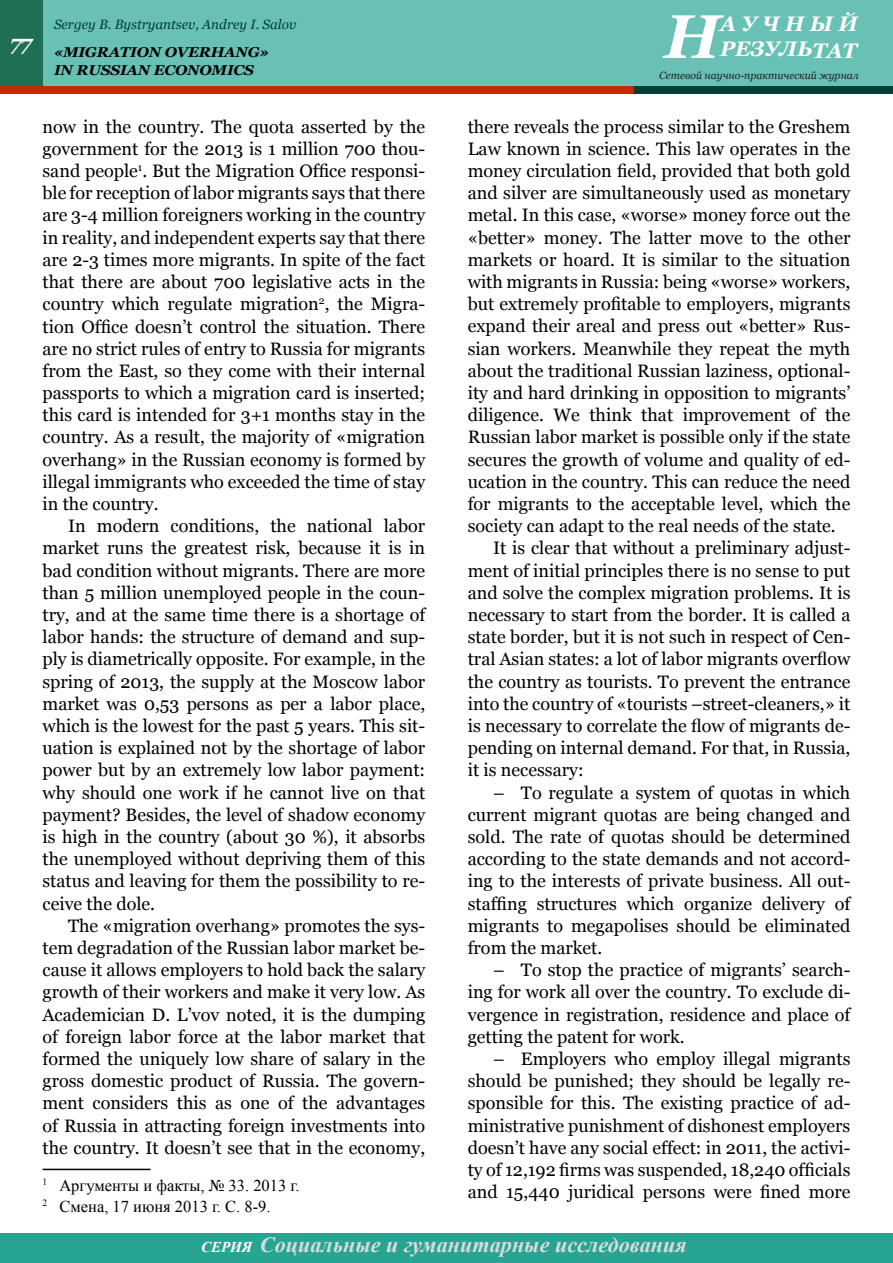
<style>
.page{position:relative;width:893px;height:1263px;background:#fff}
.page>*{position:absolute;margin:0;border:0;box-sizing:border-box;transform-origin:0 0}
.t1{font:italic 700 61.5px "Georgia";color:#fff}
.t2{font:italic 700 21.75px "Times New Roman";color:#dadbdc}
.t3{font:italic 700 21px/25.2px "Georgia";color:#fff}
.t4{font:18px/22.2px "Georgia";color:#000;text-align:justify}
.t5{font:16.5px/21.3px "Times New Roman";color:#000}
.t6{font:italic 700 14.25px/18px "Georgia";letter-spacing:-.01em;color:#000;scale:1.05 1}
.t7{font:italic 13.5px "Georgia";color:#003f37}
.t8{font:italic 10.5px "Georgia";color:#222}
.s1{font-size:15px;color:#fff}
</style>
<div class="page">
<div style="left:0;top:0;width:893px;height:94px;background:#69c0b4"></div>
<div style="left:0;top:0;width:43px;height:90px;background:#1e6f56"></div>
<div style="left:0;top:86px;width:655px;height:8px;background:#c62900"></div>
<div style="left:634px;top:86px;width:259px;height:8px;background:#003f37"></div>
<div style="left:0;top:1233px;width:893px;height:30px;background:#28a493"></div>
<hr style="left:43px;top:1169px;width:108px;height:1px;background:#000">
<p class="t3" style="left:720px;top:11px;width:139px">АУЧНЫЙ<br>РЕЗУЛЬТАТ</p>
<p class="t8" style="left:659px;top:68px;width:201px">Сетевой научно-практический журнал</p>
<p class="t7" style="left:54px;top:15px;width:244px">Sergey B. Bystryantsev, Andrey I. Salov</p>
<h1 class="t1" style="left:664px;top:-3px;width:58px">Н</h1>
<p class="t6" style="left:54px;top:43px;width:206px;text-indent:-44px"><sup>77</sup> «MIGRATION OVERHANG»<br>IN RUSSIAN ECONOMICS</p>
<p class="t4" style="left:43px;top:116px;width:384px">now in the country. The quota asserted by the government for the 2013 is 1 million 700 thou&shy;sand people<sup>1</sup>. But the Migration Office responsi&shy;ble for reception of labor migrants says that there are 3-4 million foreigners working in the country in reality, and independent experts say that there are 2-3 times more migrants. In spite of the fact that there are about 700 legislative acts in the country which regulate migration<sup>2</sup>, the Migra&shy;tion Office doesn’t control the situation. There are no strict rules of entry to Russia for migrants from the East, so they come with their internal passports to which a migration card is inserted; this card is intended for 3+1 months stay in the country. As a result, the majority of «migration overhang» in the Russian economy is formed by illegal immigrants who exceeded the time of stay in the country.</p>
<p class="t4" style="left:43px;top:515px;width:384px;text-indent:26px">In modern conditions, the national labor market runs the greatest risk, because it is in bad condition without migrants. There are more than 5 million unemployed people in the coun&shy;try, and at the same time there is a shortage of labor hands: the structure of demand and sup&shy;ply is diametrically opposite. For example, in the spring of 2013, the supply at the Moscow labor market was 0,53 persons as per a labor place, which is the lowest for the past 5 years. This sit&shy;uation is explained not by the shortage of labor power but by an extremely low labor payment: why should one work if he cannot live on that payment? Besides, the level of shadow economy is high in the country (about 30 %), it absorbs the unemployed without depriving them of this status and leaving for them the possibility to re&shy;ceive the dole.</p>
<p class="t4" style="left:43px;top:915px;width:384px;text-indent:26px">The «migration overhang» promotes the sys&shy;tem degradation of the Russian labor market be&shy;cause it allows employers to hold back the salary growth of their workers and make it very low. As Academician D. L’vov noted, it is the dumping of foreign labor force at the labor market that formed the uniquely low share of salary in the gross domestic product of Russia. The govern&shy;ment considers this as one of the advantages of Russia in attracting foreign investments into the country. It doesn’t see that in the economy,</p>
<p class="t5" style="left:43px;top:1174px;width:258px"><sup>1</sup> Аргументы и факты, № 33. 2013 г.<br><sup>2</sup> Смена, 17 июня 2013 г. С. 8-9.</p>
<p class="t4" style="left:468px;top:116px;width:384px">there reveals the process similar to the Greshem</p>
<p class="t4" style="left:468px;top:138px;width:384px">Law known in science. This law operates in the</p>
<p class="t4" style="left:468px;top:160px;width:384px">money circulation field, provided that both gold</p>
<p class="t4" style="left:468px;top:182px;width:384px">and silver are simultaneously used as monetary</p>
<p class="t4" style="left:468px;top:205px;width:384px">metal. In this case, «worse» money force out the</p>
<p class="t4" style="left:468px;top:227px;width:384px">«better» money. The latter move to the other</p>
<p class="t4" style="left:468px;top:249px;width:384px">markets or hoard. It is similar to the situation</p>
<p class="t4" style="left:468px;top:271px;width:384px">with migrants in Russia: being «worse» workers,</p>
<p class="t4" style="left:468px;top:293px;width:384px">but extremely profitable to employers, migrants</p>
<p class="t4" style="left:468px;top:315px;width:384px">expand their areal and press out «better» Rus-</p>
<p class="t4" style="left:468px;top:338px;width:384px">sian workers. Meanwhile they repeat the myth</p>
<p class="t4" style="left:468px;top:360px;width:384px">about the traditional Russian laziness, optional-</p>
<p class="t4" style="left:468px;top:382px;width:384px">ity and hard drinking in opposition to migrants’</p>
<p class="t4" style="left:468px;top:404px;width:384px">diligence. We think that improvement of the</p>
<p class="t4" style="left:468px;top:426px;width:384px">Russian labor market is possible only if the state</p>
<p class="t4" style="left:468px;top:449px;width:384px">secures the growth of volume and quality of ed-</p>
<p class="t4" style="left:468px;top:471px;width:384px">ucation in the country. This can reduce the need</p>
<p class="t4" style="left:468px;top:493px;width:384px">for migrants to the acceptable level, which the</p>
<p class="t4" style="left:468px;top:515px;width:370px">society can adapt to the real needs of the state.</p>
<p class="t4" style="left:493px;top:537px;width:359px">It is clear that without a preliminary adjust-</p>
<p class="t4" style="left:468px;top:560px;width:384px">ment of initial principles there is no sense to put</p>
<p class="t4" style="left:468px;top:582px;width:384px">and solve the complex migration problems. It is</p>
<p class="t4" style="left:468px;top:604px;width:384px">necessary to start from the border. It is called a</p>
<p class="t4" style="left:468px;top:626px;width:384px">state border, but it is not such in respect of Cen-</p>
<p class="t4" style="left:468px;top:648px;width:384px">tral Asian states: a lot of labor migrants overflow</p>
<p class="t4" style="left:468px;top:671px;width:384px">the country as tourists. To prevent the entrance</p>
<p class="t4" style="left:468px;top:693px;width:384px">into the country of «tourists –street-cleaners,» it</p>
<p class="t4" style="left:468px;top:715px;width:384px">is necessary to correlate the flow of migrants de-</p>
<p class="t4" style="left:468px;top:737px;width:384px">pending on internal demand. For that, in Russia,</p>
<p class="t4" style="left:468px;top:759px;width:117px">it is necessary:</p>
<p class="t4" style="left:468px;top:782px;width:384px;text-indent:26px">– To regulate a system of quotas in which current migrant quotas are being changed and sold. The rate of quotas should be determined according to the state demands and not accord&shy;ing to the interests of private business. All out&shy;staffing structures which organize delivery of migrants to megapolises should be eliminated from the market.</p>
<p class="t4" style="left:468px;top:959px;width:384px;text-indent:26px">– To stop the practice of migrants’ search&shy;ing for work all over the country. To exclude di&shy;vergence in registration, residence and place of getting the patent for work.</p>
<p class="t4" style="left:468px;top:1048px;width:384px;text-indent:26px">– Employers who employ illegal migrants should be punished; they should be legally re&shy;sponsible for this. The existing practice of ad&shy;ministrative punishment of dishonest employers doesn’t have any social effect: in 2011, the activi&shy;ty of 12,192 firms was suspended, 18,240 officials and 15,440 juridical persons were fined more</p>
<p class="t2" style="left:201px;top:1229px;width:487px"><span class="s1">СЕРИЯ</span> Социальные и гуманитарные исследования</p>
</div>
